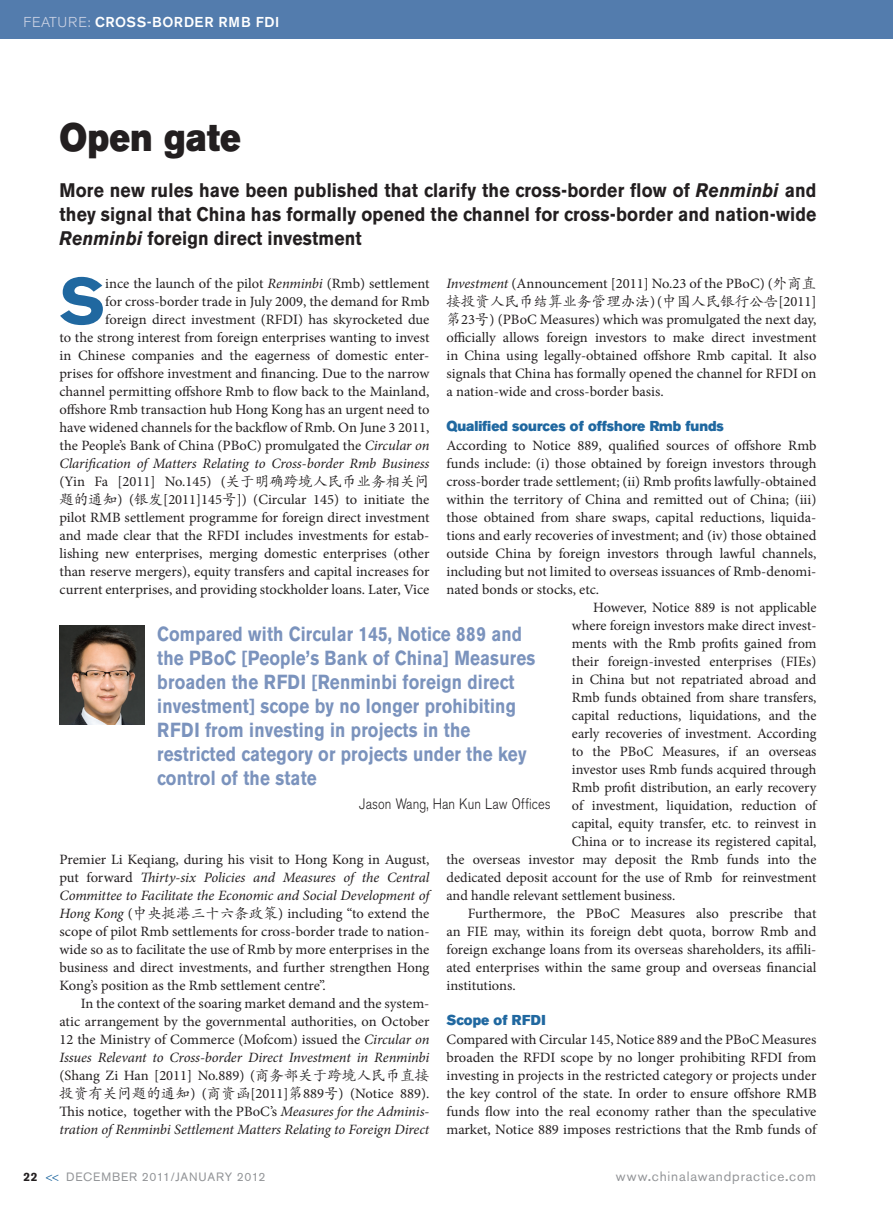
<style>
.page{position:relative;width:893px;height:1212px;background:#fff}
.page>*{position:absolute;margin:0;border:0;box-sizing:border-box;transform-origin:0 0}
.t1{font:700 65.25px "Akzidenz Grotesk BE";color:#2068a0}
.t2{font:39px "Akzidenz Grotesk BE Super";letter-spacing:.01em;color:#231f20;scale:.88 1}
.t3{font:700 20.25px/24px "Akzidenz Grotesk BE";letter-spacing:.01em;color:#7b93bd;scale:.84 1}
.t4{font:700 19.5px/24px "Akzidenz Grotesk BE";letter-spacing:.01em;color:#231f20;text-align:justify;scale:.9 1}
.t5{font:300 15px "Akzidenz Grotesk BE";letter-spacing:.01em;color:#231f20;scale:.85 1}
.t6{font:14.25px/18px "Minion Pro";letter-spacing:-.005em;color:#231f20;text-align:justify}
.t7{font:italic 14.25px "Minion Pro";letter-spacing:-.01em;color:#231f20}
.t8{font:300 14.25px "Akzidenz Grotesk BE";letter-spacing:.05em;color:#ccd3e4}
.t9{font:500 14.25px "Akzidenz Grotesk BE";letter-spacing:.05em;color:#fff}
.t10{font:13.5px "Akzidenz Grotesk BE";letter-spacing:.06em;color:#939598}
.t11{font:12px "Akzidenz Grotesk BE";letter-spacing:.055em;color:#939598}
.s1{font-weight:500;color:#fff}
.s2{font-style:italic}
.s3{font-family:"SIL Kai Reg Jian"}
.s4{font-family:"Akzidenz Grotesk BE Super";color:#2068a0}
.s5{font-style:normal}
.s6{font-weight:700;color:#231f20}
.s7{font-size:9px;color:#2068a0}
.s8{font-weight:500}
</style>
<div class="page">
<div style="left:0;top:0;width:893px;height:38px;background:#537cad"></div>
<img style="left:60px;top:625px;width:85px;height:100px">
<p class="t8" style="left:23px;top:14px;width:93px">Featu re: <span class="s1">CROSS</span></p>
<p class="t9" style="left:147px;top:13px;width:27px">-BORDER</p>
<p class="t9" style="left:218px;top:13px;width:62px">RMB FDI</p>
<p class="t2" style="left:59px;top:115px;width:208px">Open gate</p>
<p class="t4" style="left:59px;top:179px;width:842px">More new rules have been published that clarify the cross-border flow of <span class="s2">Renminbi</span> and they signal that China has formally opened the channel for cross-border and nation-wide <span class="s2">Renminbi</span> foreign direct investment</p>
<p class="t6" style="left:446px;top:274px;width:371px"><span class="s2">Investment</span> (Announcement [2011] No.23 of the PBoC) (<span class="s3">外商直接投资人民币结算业务管理办法</span>) (<span class="s3">中国人民银行公告</span>[2011]<span class="s3">第</span>23<span class="s3">号</span>) (PBoC Measures) which was promulgated the next day, officially allows foreign investors to make direct investment in China using legally-obtained offshore Rmb capital. It also signals that China has formally opened the channel for RFDI on a nation-wide and cross-border basis.</p>
<p class="t6" style="left:446px;top:416px;width:371px;line-height:19.5px"><span class="s4">Qualified sources of offshore Rmb funds<br></span>According to Notice 889, qualified sources of offshore Rmb</p>
<p class="t6" style="left:446px;top:454px;width:371px">funds include: (i) those obtained by foreign investors through</p>
<p class="t6" style="left:446px;top:472px;width:371px">cross-border trade settlement; (ii) Rmb profits lawfully-obtained</p>
<p class="t6" style="left:446px;top:490px;width:371px">within the territory of China and remitted out of China; (iii)</p>
<p class="t6" style="left:446px;top:508px;width:371px">those obtained from share swaps, capital reductions, liquida-</p>
<p class="t6" style="left:446px;top:526px;width:371px">tions and early recoveries of investment; and (iv) those obtained</p>
<p class="t6" style="left:446px;top:544px;width:371px">outside China by foreign investors through lawful channels,</p>
<p class="t6" style="left:446px;top:562px;width:371px">including but not limited to overseas issuances of Rmb-denomi-</p>
<p class="t6" style="left:446px;top:580px;width:154px">nated bonds or stocks, etc.</p>
<p class="t6" style="left:593px;top:598px;width:225px">However, Notice 889 is not applicable</p>
<p class="t6" style="left:572px;top:616px;width:246px">where foreign investors make direct invest-</p>
<p class="t6" style="left:572px;top:634px;width:246px">ments with the Rmb profits gained from</p>
<p class="t6" style="left:572px;top:652px;width:246px">their foreign-invested enterprises (FIEs)</p>
<p class="t6" style="left:572px;top:670px;width:246px">in China but not repatriated abroad and</p>
<p class="t6" style="left:572px;top:688px;width:246px">Rmb funds obtained from share transfers,</p>
<p class="t6" style="left:572px;top:706px;width:246px">capital reductions, liquidations, and the</p>
<p class="t6" style="left:572px;top:724px;width:246px">early recoveries of investment. According</p>
<p class="t6" style="left:572px;top:742px;width:246px">to the PBoC Measures, if an overseas</p>
<p class="t6" style="left:572px;top:760px;width:246px">investor uses Rmb funds acquired through</p>
<p class="t6" style="left:572px;top:778px;width:246px">Rmb profit distribution, an early recovery</p>
<p class="t6" style="left:572px;top:796px;width:246px">of investment, liquidation, reduction of</p>
<p class="t6" style="left:572px;top:814px;width:246px">capital, equity transfer, etc. to reinvest in</p>
<p class="t6" style="left:572px;top:832px;width:246px">China or to increase its registered capital,</p>
<p class="t6" style="left:446px;top:850px;width:371px">the overseas investor may deposit the Rmb funds into the</p>
<p class="t6" style="left:446px;top:868px;width:371px">dedicated deposit account for the use of Rmb for reinvestment</p>
<p class="t6" style="left:446px;top:886px;width:230px">and handle relevant settlement business.</p>
<p class="t6" style="left:468px;top:904px;width:350px">Furthermore, the PBoC Measures also prescribe that</p>
<p class="t6" style="left:446px;top:922px;width:371px">an FIE may, within its foreign debt quota, borrow Rmb and</p>
<p class="t6" style="left:446px;top:940px;width:371px">foreign exchange loans from its overseas shareholders, its affili-</p>
<p class="t6" style="left:446px;top:958px;width:371px">ated enterprises within the same group and overseas financial</p>
<p class="t6" style="left:446px;top:976px;width:71px">institutions.</p>
<p class="t6" style="left:446px;top:1010px;width:371px;line-height:19.5px"><span class="s4">Scope of RFDI<br></span>Compared with Circular 145, Notice 889 and the PBoC Measures</p>
<p class="t6" style="left:446px;top:1048px;width:371px">broaden the RFDI scope by no longer prohibiting RFDI from investing in projects in the restricted category or projects under the key control of the state. In order to ensure offshore RMB funds flow into the real economy rather than the speculative market, Notice 889 imposes restrictions that the Rmb funds of</p>
<p class="t1" style="left:59px;top:263px;width:47px">S</p>
<p class="t6" style="left:59px;top:274px;width:371px;text-align:right">ince the launch of the pilot <span class="s2">Renminbi</span> (Rmb) settlement<br>for cross-border trade in July 2009, the demand for Rmb<br>foreign direct investment (RFDI) has skyrocketed due<br>to the strong interest from foreign enterprises wanting to invest in Chinese companies and the eagerness of domestic enter&shy;prises for offshore investment and financing. Due to the narrow channel permitting offshore Rmb to flow back to the Mainland, offshore Rmb transaction hub Hong Kong has an urgent need to have widened channels for the backflow of Rmb. On June 3 2011, the People’s Bank of China (PBoC) promulgated the <span class="s2">Circular on Clarification of Matters Relating to Cross-border Rmb Business </span>(Yin Fa [2011] No.145) (<span class="s3">关于明确跨境人民币业务相关问题的通知</span>) (<span class="s3">银发</span>[2011]145<span class="s3">号</span>]) (Circular 145) to initiate the pilot RMB settlement programme for foreign direct investment and made clear that the RFDI includes investments for estab&shy;lishing new enterprises, merging domestic enterprises (other than reserve mergers), equity transfers and capital increases for current enterprises, and providing stockholder loans. Later, Vice</p>
<p class="t3" style="left:157px;top:622px;width:451px">Compared with Circular 145, Notice 889 and the PBoC [People’s Bank of China] Measures broaden the RFDI [Renminbi foreign direct investment] scope by no longer prohibiting RFDI from investing in projects in the restricted category or projects under the key control of the state</p>
<p class="t5" style="left:359px;top:795px;width:227px">Jason Wang, Han Kun Law Offices</p>
<p class="t6" style="left:59px;top:850px;width:371px">Premier Li Keqiang, during his visit to Hong Kong in August,</p>
<p class="t7" style="left:59px;top:868px;width:371px"><span class="s5">put forward</span> Thirty-six Policies and Measures of the Central</p>
<p class="t7" style="left:59px;top:886px;width:371px">Committee to Facilitate the Economic and Social Development of</p>
<p class="t6" style="left:59px;top:904px;width:371px"><span class="s2">Hong Kong</span> (<span class="s3">中央挺港三十六条政策</span>) including “to extend the</p>
<p class="t6" style="left:59px;top:922px;width:371px">scope of pilot Rmb settlements for cross-border trade to nation-</p>
<p class="t6" style="left:59px;top:940px;width:371px">wide so as to facilitate the use of Rmb by more enterprises in the</p>
<p class="t6" style="left:59px;top:958px;width:371px">business and direct investments, and further strengthen Hong</p>
<p class="t6" style="left:59px;top:976px;width:268px">Kong’s position as the Rmb settlement centre”.</p>
<p class="t6" style="left:81px;top:994px;width:350px">In the context of the soaring market demand and the system-</p>
<p class="t6" style="left:59px;top:1012px;width:371px">atic arrangement by the governmental authorities, on October</p>
<p class="t6" style="left:59px;top:1030px;width:371px">12 the Ministry of Commerce (Mofcom) issued the <span class="s2">Circular on</span></p>
<p class="t7" style="left:59px;top:1048px;width:371px">Issues Relevant to Cross-border Direct Investment in Renminbi</p>
<p class="t6" style="left:59px;top:1066px;width:371px">(Shang Zi Han [2011] No.889) (<span class="s3">商务部关于跨境人民币直接</span></p>
<p class="t6" style="left:59px;top:1084px;width:371px"><span class="s3">投资有关问题的通知</span>) (<span class="s3">商资函</span>[2011]<span class="s3">第</span>889<span class="s3">号</span>) (Notice 889).</p>
<p class="t6" style="left:59px;top:1102px;width:371px">This notice, together with the PBoC’s <span class="s2">Measures for the Adminis-</span></p>
<p class="t7" style="left:59px;top:1120px;width:371px">tration of Renminbi Settlement Matters Relating to Foreign Direct</p>
<p class="t11" style="left:23px;top:1170px;width:244px"><span class="s6">22</span> <span class="s7">&lt;&lt;</span> December 2011/January 2012</p>
<p class="t10" style="left:616px;top:1168px;width:201px">www<span class="s8">.</span>chinalawandpractice<span class="s8">.</span>com</p>
</div>
